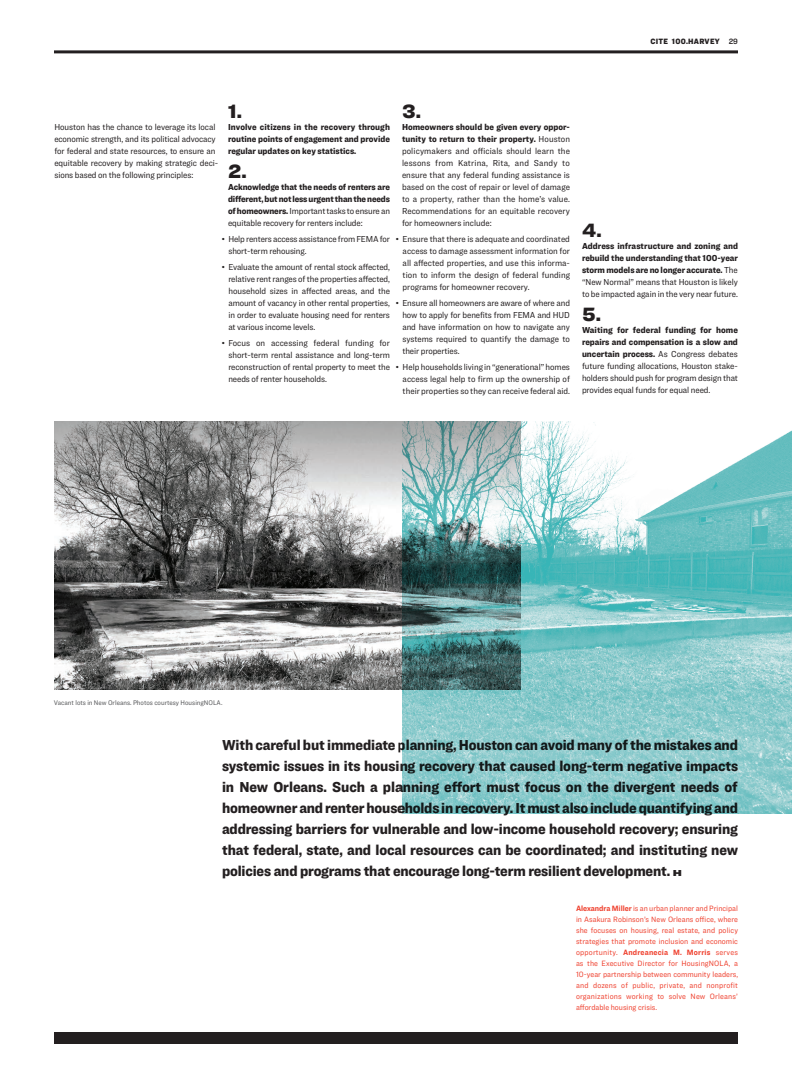
<style>
.page{position:relative;width:792px;height:1080px;background:#fff}
.page>*{position:absolute;margin:0;border:0;box-sizing:border-box;transform-origin:0 0}
.t1{font:900 20px "Ringside";color:#231f20}
.t2{font:900 15px/21px "Ringside Narrow";letter-spacing:-.01em;color:#231f20;text-align:justify}
.t3{font:9px/12px "Ringside Narrow";letter-spacing:-.01em;color:#231f20;text-align:justify}
.t4{font:900 9px/12px "Ringside Narrow";letter-spacing:-.005em;color:#231f20;text-align:justify}
.t5{font:8px/11px "Ringside Narrow";letter-spacing:.015em;color:#ef4230;text-align:justify}
.t6{font:900 8px "Ringside Narrow";letter-spacing:.03em;color:#231f20}
.t7{font:7px "Ringside Narrow";color:#57585a}
.s1{font-family:"Ringside Narrow Semi";font-weight:400}
.s2{font-weight:900}
.s3{font-weight:400}
.s4{font-family:"Knockout 74 Full Sumo";font-weight:400;font-size:9px}
.s5{font-weight:700}
</style>
<div class="page">
<img style="left:54px;top:422px;width:348px;height:268px">
<img style="left:402px;top:422px;width:390px;height:392px">
<hr style="left:54px;top:50px;width:684px;height:3px;background:#231f20">
<div style="left:54px;top:1032px;width:684px;height:12px;background:#231f20"></div>
<p class="t6" style="left:651px;top:36px;width:89px">CITE 100.HARVEY <span class="s1">29</span></p>
<h1 class="t1" style="left:402px;top:96px;width:21px">3.</h1>
<p class="t3" style="left:402px;top:121px;width:170px"><span class="s2">Homeowners should be given every oppor&shy;tunity to return to their property.</span> Houston policymakers and officials should learn the lessons from Katrina, Rita, and Sandy to ensure that any federal funding assistance is based on the cost of repair or level of damage to a property, rather than the home’s value.<br>Recommendations for an equitable recovery for homeowners include:</p>
<p class="t3" style="left:403px;top:233px;width:169px;text-indent:-7px">• Ensure that there is adequate and coordinated access to damage assessment information for all affected properties, and use this informa&shy;tion to inform the design of federal funding programs for homeowner recovery.</p>
<p class="t3" style="left:402px;top:297px;width:169px;text-indent:-6px">• Ensure all homeowners are aware of where and how to apply for benefits from FEMA and HUD and have information on how to navigate any systems required to quantify the damage to their properties.</p>
<p class="t3" style="left:403px;top:361px;width:169px;text-indent:-7px">• Help households living in “generational” homes access legal help to firm up the ownership of their properties so they can receive federal aid.</p>
<h1 class="t1" style="left:228px;top:96px;width:16px">1.</h1>
<p class="t4" style="left:228px;top:121px;width:164px">Involve citizens in the recovery through routine points of engagement and provide regular updates on key statistics.</p>
<h1 class="t1" style="left:228px;top:156px;width:20px">2.</h1>
<p class="t4" style="left:228px;top:181px;width:164px">Acknowledge that the needs of renters are different, but not less urgent than the needs of homeowners. <span class="s3">Important tasks to ensure an equitable recovery for renters include:</span></p>
<p class="t3" style="left:228px;top:233px;width:163px;text-indent:-6px">• Help renters access assistance from FEMA for short-term rehousing.</p>
<p class="t3" style="left:228px;top:261px;width:163px;text-indent:-6px">• Evaluate the amount of rental stock affected, relative rent ranges of the properties affected, household sizes in affected areas, and the amount of vacancy in other rental properties, in order to evaluate housing need for renters at various income levels.</p>
<p class="t3" style="left:228px;top:337px;width:163px;text-indent:-6px">• Focus on accessing federal funding for short-term rental assistance and long-term reconstruction of rental property to meet the needs of renter households.</p>
<p class="t3" style="left:54px;top:120px;width:165px;text-align:left">Houston has the chance to leverage its local economic strength, and its political advocacy for federal and state resources, to ensure an equitable recovery by making strategic deci&shy;sions based on the following principles:</p>
<h1 class="t1" style="left:582px;top:215px;width:21px">4.</h1>
<p class="t4" style="left:582px;top:240px;width:158px">Address infrastructure and zoning and rebuild the understanding that 100-year storm models are no longer accurate. <span class="s3">The “New Normal” means that Houston is likely to be impacted again in the very near future.</span></p>
<h1 class="t1" style="left:582px;top:299px;width:20px">5.</h1>
<p class="t3" style="left:582px;top:324px;width:158px"><span class="s2">Waiting for federal funding for home repairs and compensation is a slow and uncertain process.</span> As Congress debates future funding allocations, Houston stake&shy;holders should push for program design that provides equal funds for equal need.</p>
<p class="t7" style="left:54px;top:698px;width:170px">Vacant lots in New Orleans. Photos courtesy HousingNOLA.</p>
<p class="t2" style="left:222px;top:734px;width:518px">With careful but immediate planning, Houston can avoid many of the mistakes and systemic issues in its housing recovery that caused long-term negative impacts in New Orleans. Such a planning effort must focus on the divergent needs of homeowner and renter households in recovery. It must also include quantifying and addressing barriers for vulnerable and low-income household recovery; ensuring that federal, state, and local resources can be coordinated; and instituting new policies and programs that encourage long-term resilient development. <span class="s4">H</span></p>
<p class="t5" style="left:576px;top:903px;width:164px"><span class="s5">Alexandra Miller</span> is an urban planner and Principal in Asakura Robinson’s New Orleans office, where she focuses on housing, real estate, and policy strategies that promote inclusion and economic opportunity. <span class="s5">Andreanecia M. Morris</span> serves as the Executive Director for HousingNOLA, a 10-year partnership between community leaders, and dozens of public, private, and nonprofit organizations working to solve New Orleans’ affordable housing crisis.</p>
</div>
